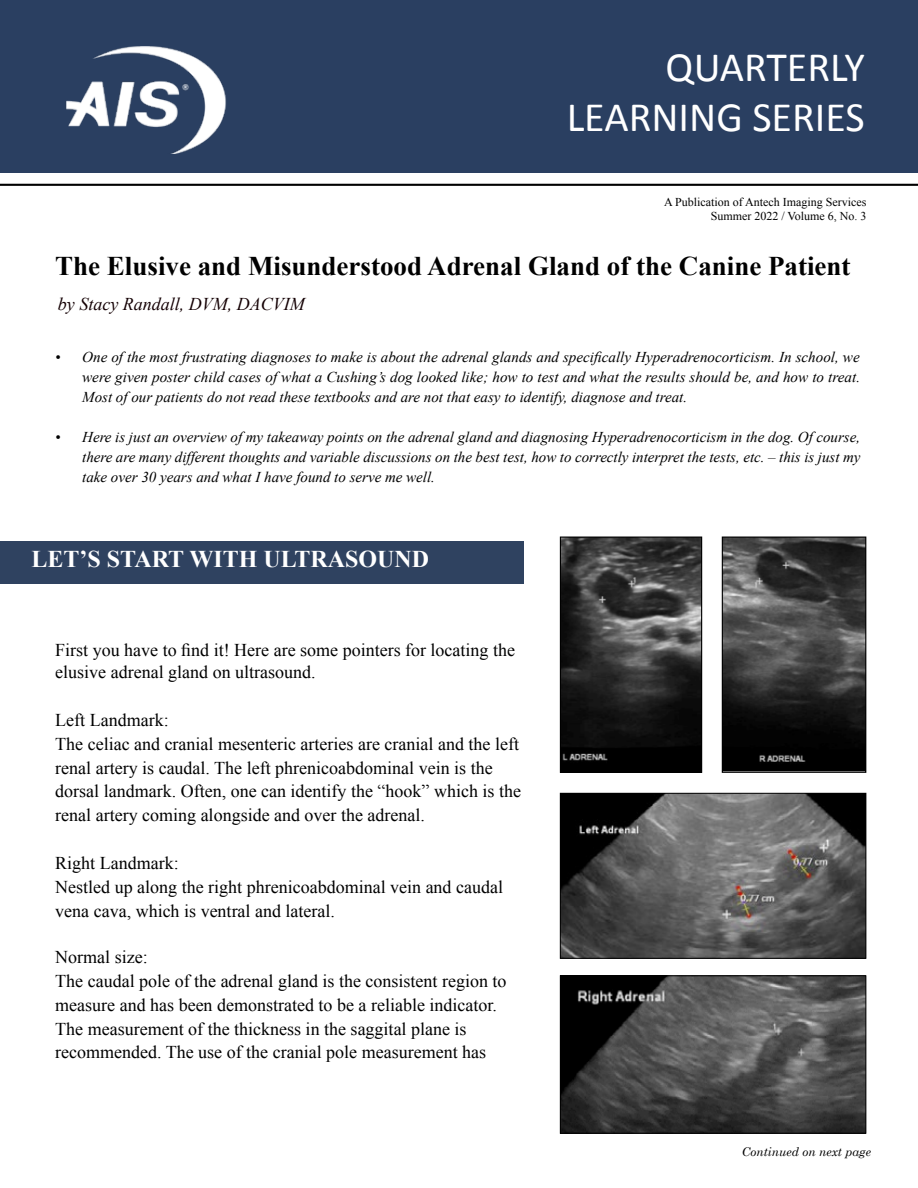
<style>
.page{position:relative;width:918px;height:1188px;background:#fff}
.page>*{position:absolute;margin:0;border:0;box-sizing:border-box;transform-origin:0 0}
.t1{font:42px/50.4px "Calibri";color:#fff;text-align:right}
.t2{font:700 27px "Times New Roman";color:#000}
.t3{font:700 24px "Times New Roman";color:#fff}
.t4{font:18px/24px "Times New Roman";color:#000}
.t5{font:italic 18px "Times New Roman";color:#140004}
.t6{font:italic 15px/20px "Times New Roman";color:#000;text-align:justify}
.t7{font:12px/14.4px "Times New Roman";color:#000101;text-align:right}
.t8{font:italic 12px "Century Schoolbook";color:#000}
</style>
<div class="page">
<img style="left:724px;top:539px;width:140px;height:232px">
<div style="left:722px;top:537px;width:144px;height:236px;border:1px solid #000"></div>
<img style="left:562px;top:539px;width:138px;height:232px">
<div style="left:560px;top:537px;width:142px;height:236px;border:1px solid #000"></div>
<img style="left:562px;top:795px;width:302px;height:162px">
<div style="left:560px;top:793px;width:306px;height:166px;border:1px solid #000"></div>
<img style="left:562px;top:977px;width:302px;height:155px">
<div style="left:560px;top:975px;width:306px;height:159px;border:1px solid #000"></div>
<div style="left:0;top:541px;width:523px;height:42px;background:#2f4260"></div>
<hr style="left:0;top:184px;width:918px;height:2px;background:#000">
<div style="left:0;top:0;width:918px;height:173px;background:#2a3f61"></div>
<img style="left:66px;top:47px;width:160px;height:106px">
<h1 class="t1" style="left:567px;top:42px;width:300px">QUARTERLY<br>LEARNING SERIES</h1>
<p class="t7" style="left:664px;top:195px;width:204px">A Publication of Antech Imaging Services<br>Summer 2022 / Volume 6, No. 3</p>
<h2 class="t2" style="left:55px;top:248px;width:797px">The Elusive and Misunderstood Adrenal Gland of the Canine Patient</h2>
<p class="t5" style="left:58px;top:291px;width:248px">by Stacy Randall, DVM, DACVIM</p>
<p class="t6" style="left:82px;top:347px;width:779px;text-indent:-27px">• One of the most frustrating diagnoses to make is about the adrenal glands and specifically Hyperadrenocorticism. In school, we were given poster child cases of what a Cushing’s dog looked like; how to test and what the results should be, and how to treat.<br>Most of our patients do not read these textbooks and are not that easy to identify, diagnose and treat.</p>
<p class="t6" style="left:82px;top:427px;width:780px;text-indent:-27px">• Here is just an overview of my takeaway points on the adrenal gland and diagnosing Hyperadrenocorticism in the dog. Of course, there are many different thoughts and variable discussions on the best test, how to correctly interpret the tests, etc. – this is just my take over 30 years and what I have found to serve me well.</p>
<h3 class="t3" style="left:32px;top:543px;width:399px">LET’S START WITH ULTRASOUND</h3>
<p class="t4" style="left:55px;top:639px;width:461px;line-height:21.6px">First you have to find it! Here are some pointers for locating the elusive adrenal gland on ultrasound.</p>
<p class="t4" style="left:55px;top:707px;width:467px">Left Landmark:<br>The celiac and cranial mesenteric arteries are cranial and the left renal artery is caudal. The left phrenicoabdominal vein is the dorsal landmark. Often, one can identify the “hook” which is the renal artery coming alongside and over the adrenal.</p>
<p class="t4" style="left:55px;top:851px;width:449px">Right Landmark:<br>Nestled up along the right phrenicoabdominal vein and caudal vena cava, which is ventral and lateral.</p>
<p class="t4" style="left:55px;top:944px;width:453px">Normal size:<br>The caudal pole of the adrenal gland is the consistent region to measure and has been demonstrated to be a reliable indicator.<br>The measurement of the thickness in the saggital plane is recommended. The use of the cranial pole measurement has</p>
<p class="t8" style="left:742px;top:1144px;width:131px">Continued on next page</p>
</div>
